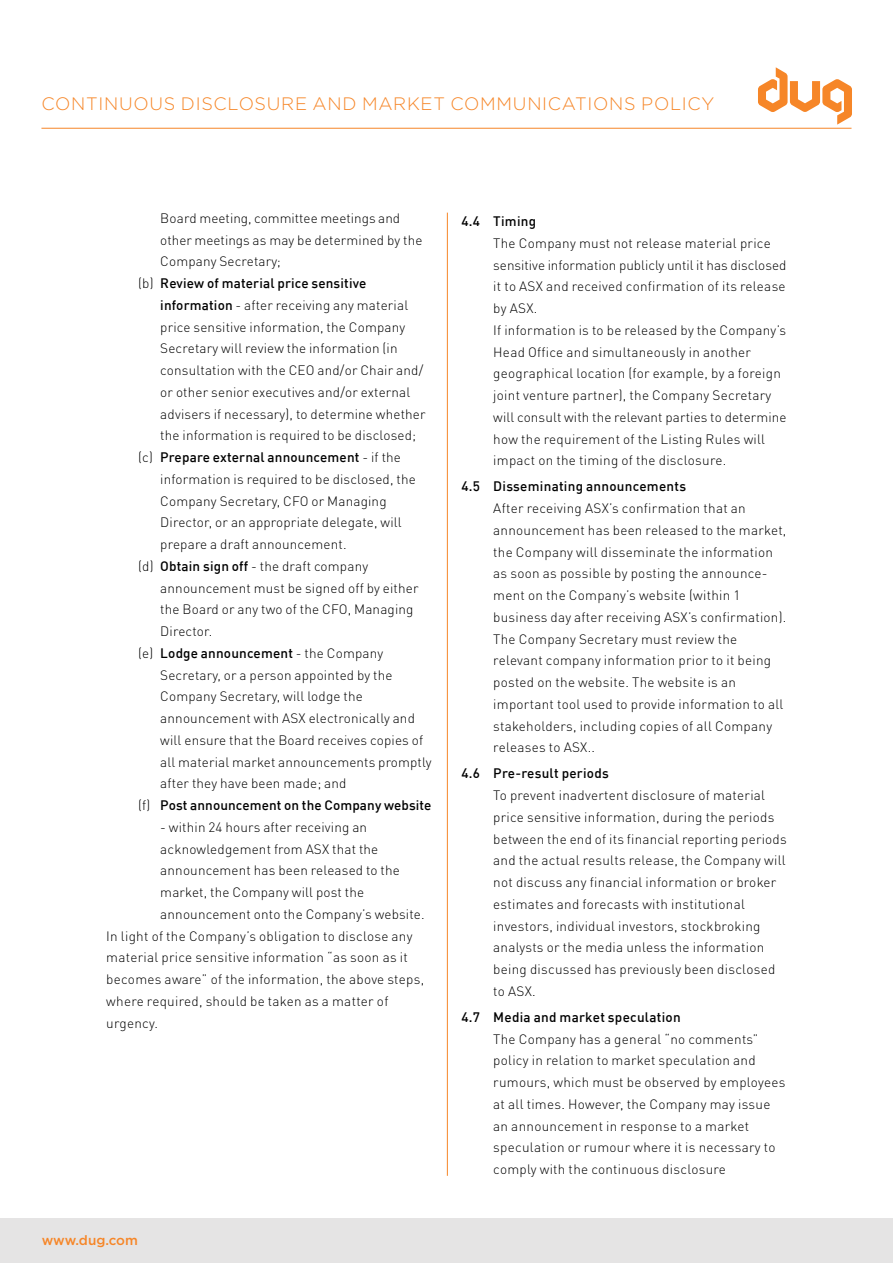
<style>
.page{position:relative;width:893px;height:1263px;background:#fff}
.page>*{position:absolute;margin:0;border:0;box-sizing:border-box;transform-origin:0 0}
.t1{font:300 18px "Gotham";letter-spacing:.04em;color:#f68628}
.t2{font:300 13.5px/21.8px "DIN Pro";letter-spacing:.015em;color:#000}
.t3{font:500 13.5px "DIN";letter-spacing:.015em;color:#000}
.t4{font:500 13.5px "Gotham";letter-spacing:-.005em;color:#f68628}
.s1{font-family:"DIN Pro";font-weight:300}
.s2{font-family:"DIN";font-weight:500}
</style>
<div class="page">
<div style="left:0;top:1218px;width:893px;height:45px;background:#e5e4e4"></div>
<svg style="left:758px;top:67px;width:94px;height:58px"></svg>
<hr style="left:41px;top:128px;width:810px;height:1px;background:#f68628">
<hr style="left:447px;top:213px;width:1px;height:963px;background:#f68628">
<h1 class="t1" style="left:41px;top:94px;width:674px">CONTINUOUS DISCLOSURE AND MARKET COMMUNICATIONS POLICY</h1>
<p class="t2" style="left:160px;top:206px;width:264px">Board meeting, committee meetings and other meetings as may be determined by the<br>Company Secretary;</p>
<p class="t3" style="left:138px;top:275px;width:230px"><span class="s1">(b)</span> Review of material price sensitive</p>
<p class="t2" style="left:160px;top:293px;width:267px"><span class="s2">information</span> - after receiving any material price sensitive information, the Company Secretary will review the information (in consultation with the CEO and/or Chair and/ or other senior executives and/or external advisers if necessary), to determine whether the information is required to be disclosed;</p>
<p class="t3" style="left:138px;top:449px;width:264px"><span class="s1">(c)</span> Prepare external announcement <span class="s1">- if the</span></p>
<p class="t2" style="left:160px;top:467px;width:257px">information is required to be disclosed, the</p>
<p class="t2" style="left:160px;top:489px;width:228px">Company Secretary, CFO or Managing</p>
<p class="t2" style="left:160px;top:510px;width:243px">Director, or an appropriate delegate, will</p>
<p class="t2" style="left:160px;top:532px;width:188px">prepare a draft announcement.</p>
<p class="t2" style="left:138px;top:554px;width:231px">(d) <span class="s2">Obtain sign off</span> - the draft company</p>
<p class="t2" style="left:160px;top:576px;width:260px">announcement must be signed off by either</p>
<p class="t2" style="left:160px;top:597px;width:255px">the Board or any two of the CFO, Managing</p>
<p class="t2" style="left:160px;top:619px;width:54px">Director.</p>
<p class="t3" style="left:138px;top:644px;width:247px"><span class="s1">(e)</span> Lodge announcement <span class="s1">- the Company</span></p>
<p class="t2" style="left:160px;top:663px;width:273px">Secretary, or a person appointed by the Company Secretary, will lodge the announcement with ASX electronically and will ensure that the Board receives copies of all material market announcements promptly after they have been made; and</p>
<p class="t3" style="left:138px;top:797px;width:295px"><span class="s1">(f)</span> Post announcement on the Company website</p>
<p class="t2" style="left:160px;top:815px;width:208px">- within 24 hours after receiving an</p>
<p class="t2" style="left:160px;top:837px;width:220px">acknowledgement from ASX that the</p>
<p class="t2" style="left:160px;top:858px;width:241px">announcement has been released to the</p>
<p class="t2" style="left:160px;top:880px;width:205px">market, the Company will post the</p>
<p class="t2" style="left:160px;top:902px;width:266px">announcement onto the Company’s website.</p>
<p class="t2" style="left:106px;top:924px;width:308px">In light of the Company’s obligation to disclose any</p>
<p class="t2" style="left:106px;top:945px;width:303px">material price sensitive information “as soon as it</p>
<p class="t2" style="left:106px;top:967px;width:319px">becomes aware” of the information, the above steps,</p>
<p class="t2" style="left:106px;top:989px;width:284px">where required, should be taken as a matter of</p>
<p class="t2" style="left:106px;top:1011px;width:53px">urgency.</p>
<p class="t4" style="left:42px;top:1232px;width:98px">www.dug.com</p>
<p class="t3" style="left:461px;top:213px;width:76px">4.4 Timing</p>
<p class="t2" style="left:493px;top:231px;width:295px">The Company must not release material price sensitive information publicly until it has disclosed it to ASX and received confirmation of its release by ASX.<br>If information is to be released by the Company’s Head Office and simultaneously in another geographical location (for example, by a foreign joint venture partner), the Company Secretary will consult with the relevant parties to determine how the requirement of the Listing Rules will impact on the timing of the disclosure.</p>
<p class="t3" style="left:461px;top:478px;width:226px">4.5 Disseminating announcements</p>
<p class="t2" style="left:493px;top:496px;width:295px">After receiving ASX’s confirmation that an announcement has been released to the market, the Company will disseminate the information as soon as possible by posting the announce&shy;ment on the Company’s website (within 1 business day after receiving ASX’s confirmation).<br>The Company Secretary must review the relevant company information prior to it being posted on the website. The website is an important tool used to provide information to all stakeholders, including copies of all Company releases to ASX..</p>
<p class="t3" style="left:461px;top:765px;width:149px">4.6 Pre-result periods</p>
<p class="t2" style="left:493px;top:783px;width:295px">To prevent inadvertent disclosure of material price sensitive information, during the periods between the end of its financial reporting periods and the actual results release, the Company will not discuss any financial information or broker estimates and forecasts with institutional investors, individual investors, stockbroking analysts or the media unless the information being discussed has previously been disclosed to ASX.</p>
<p class="t3" style="left:461px;top:1008px;width:221px">4.7 Media and market speculation</p>
<p class="t2" style="left:493px;top:1027px;width:294px">The Company has a general “no comments” policy in relation to market speculation and rumours, which must be observed by employees at all times. However, the Company may issue an announcement in response to a market speculation or rumour where it is necessary to comply with the continuous disclosure</p>
</div>
